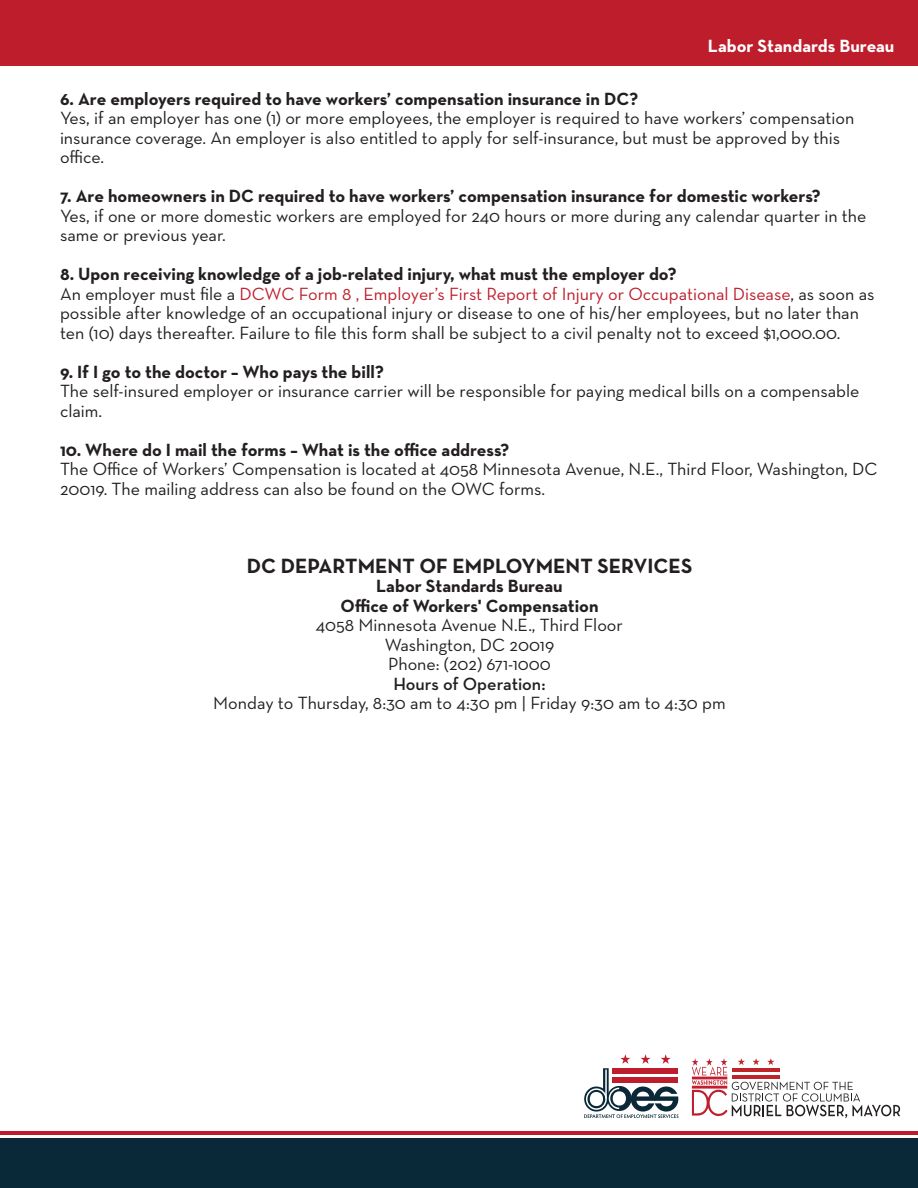
<style>
.page{position:relative;width:918px;height:1188px;background:#fff}
.page>*{position:absolute;margin:0;border:0;box-sizing:border-box;transform-origin:0 0}
.t1{font:700 21px "Neutra Text";color:#231f20}
.t2{font:18px/19.5px "Neutra Text";color:#231f20}
.t3{font:700 18px/19.5px "Neutra Text";color:#231f20;text-align:center}
.t4{font:700 18px "Neutra Text";color:#fff}
.t5{font:600 18px "Neutra Text";letter-spacing:-.005em;color:#231f20}
.s1{font-weight:700}
.s2{color:#bf1f2d}
</style>
<div class="page">
<div style="left:0;top:1139px;width:918px;height:49px;background:#0a2938"></div>
<svg style="left:584px;top:1054px;width:94px;height:64px"></svg>
<div style="left:586px;top:1088px;width:21px;height:22px;border:2px solid #fff;border-radius:50%"></div>
<hr style="left:605px;top:1070px;width:2px;height:29px;background:#fff">
<svg style="left:692px;top:1058px;width:208px;height:60px"></svg>
<hr style="left:0;top:1131px;width:918px;height:4px;background:#be1d2c">
<div style="left:0;top:0;width:918px;height:65px;background:#be1d2c"></div>
<p class="t4" style="left:708px;top:35px;width:188px">Labor Standards Bureau</p>
<p class="t3" style="left:60px;top:89px;width:580px">6. Are employers required to have workers’ compensation insurance in DC?</p>
<p class="t2" style="left:60px;top:108px;width:796px">Yes, if an employer has one (1) or more employees, the employer is required to have workers’ compensation insurance coverage. An employer is also entitled to apply for self-insurance, but must be approved by this office.</p>
<p class="t3" style="left:60px;top:186px;width:762px">7. Are homeowners in DC required to have workers’ compensation insurance for domestic workers?</p>
<p class="t2" style="left:60px;top:206px;width:808px">Yes, if one or more domestic workers are employed for 240 hours or more during any calendar quarter in the same or previous year.</p>
<p class="t2" style="left:60px;top:264px;width:816px"><span class="s1">8. Upon receiving knowledge of a job-related injury, what must the employer do?<br></span>An employer must file a <span class="s2">DCWC Form 8 , Employer’s First Report of Injury or Occupational Disease</span>, as soon as possible after knowledge of an occupational injury or disease to one of his/her employees, but no later than ten (10) days thereafter. Failure to file this form shall be subject to a civil penalty not to exceed $1,000.00.</p>
<p class="t3" style="left:60px;top:362px;width:326px">9. If I go to the doctor – Who pays the bill?</p>
<p class="t2" style="left:60px;top:381px;width:801px">The self-insured employer or insurance carrier will be responsible for paying medical bills on a compensable claim.</p>
<p class="t3" style="left:60px;top:440px;width:451px">10. Where do I mail the forms – What is the office address?</p>
<p class="t2" style="left:60px;top:459px;width:819px">The Office of Workers’ Compensation is located at 4058 Minnesota Avenue, N.E., Third Floor, Washington, DC<br>20019. The mailing address can also be found on the OWC forms.</p>
<p class="t1" style="left:247px;top:553px;width:447px">DC DEPARTMENT OF EMPLOYMENT SERVICES</p>
<p class="t3" style="left:340px;top:576px;width:260px">Labor Standards Bureau<br>Office of Workers' Compensation</p>
<p class="t2" style="left:316px;top:615px;width:309px;text-align:center">4058 Minnesota Avenue N.E., Third Floor<br>Washington, DC 20019<br>Phone: (202) 671-1000</p>
<p class="t5" style="left:393px;top:673px;width:154px">Hours of Operation:</p>
<p class="t2" style="left:213px;top:693px;width:514px">Monday to Thursday, 8:30 am to 4:30 pm | Friday 9:30 am to 4:30 pm</p>
</div>
